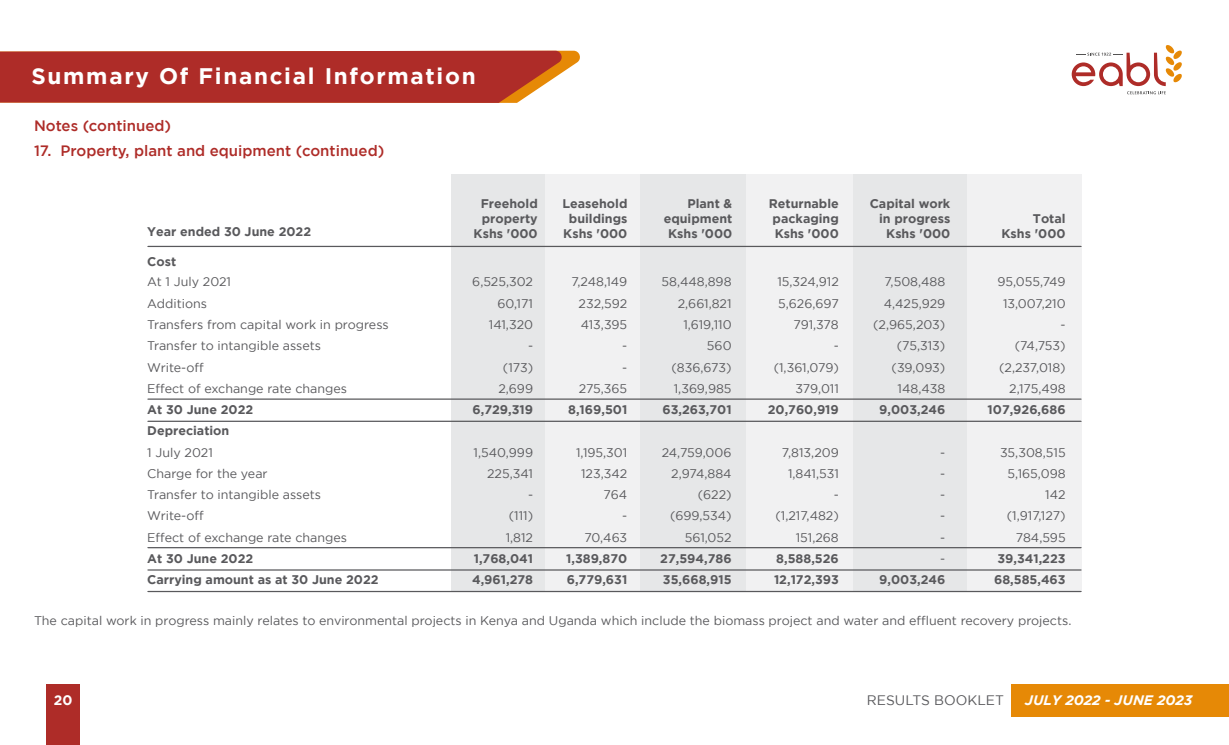
<style>
.page{position:relative;width:1229px;height:745px;background:#fff}
.page>*{position:absolute;margin:0;border:0;box-sizing:border-box;transform-origin:0 0}
.t1{font:700 22.5px "Gotham";letter-spacing:.075em;color:#fff}
.t2{font:500 15px "Gotham";color:#ae2c28}
.t3{font:italic 700 13.75px "Gotham";color:#fff}
.t4{font:13.75px "Gotham";color:#59595c}
.t5{font:700 13.75px "Gotham";color:#fff}
.t6{font:12.5px/21.2px "Gotham";color:#59595c;text-align:right}
.t7{font:700 12.5px/15px "Gotham";color:#59595c}
</style>
<div class="page">
<div style="left:1011px;top:683px;width:218px;height:33px;background:#e68906"></div>
<div style="left:47px;top:683px;width:33px;height:61px;background:#ae2c28"></div>
<svg style="left:1071px;top:45px;width:111px;height:49px"></svg>
<svg style="left:0;top:51px;width:580px;height:52px;background:#b33930"></svg>
<div style="left:451px;top:174px;width:94px;height:417px;background:#e6e7e8"></div>
<div style="left:545px;top:174px;width:95px;height:417px;background:#f1f1f2"></div>
<div style="left:640px;top:174px;width:106px;height:417px;background:#e6e7e8"></div>
<div style="left:746px;top:174px;width:107px;height:417px;background:#f1f1f2"></div>
<div style="left:853px;top:174px;width:114px;height:417px;background:#e6e7e8"></div>
<div style="left:967px;top:174px;width:114px;height:417px;background:#f1f1f2"></div>
<svg style="left:147px;top:246px;width:934px;height:1px"></svg>
<svg style="left:147px;top:398px;width:934px;height:1px"></svg>
<svg style="left:147px;top:420px;width:934px;height:1px"></svg>
<svg style="left:147px;top:569px;width:934px;height:1px"></svg>
<svg style="left:147px;top:547px;width:934px;height:1px"></svg>
<svg style="left:148px;top:590px;width:933px;height:1px"></svg>
<h1 class="t1" style="left:32px;top:63px;width:446px">Summary Of Financial Information</h1>
<p class="t2" style="left:34px;top:117px;width:139px">Notes (continued)</p>
<p class="t2" style="left:34px;top:142px;width:352px">17. Property, plant and equipment (continued)</p>
<p class="t7" style="left:147px;top:223px;width:165px">Year ended 30 June 2022</p>
<p class="t7" style="left:147px;top:253px;width:30px">Cost</p>
<p class="t6" style="left:147px;top:271px;width:243px;text-align:left">At 1 July 2021<br>Additions<br>Transfers from capital work in progress<br>Transfer to intangible assets<br>Write-off<br>Effect of exchange rate changes</p>
<p class="t7" style="left:147px;top:398px;width:107px;line-height:21.2px">At 30 June 2022<br>Depreciation</p>
<p class="t6" style="left:147px;top:441px;width:201px;text-align:left">1 July 2021<br>Charge for the year<br>Transfer to intangible assets<br>Write-off<br>Effect of exchange rate changes</p>
<p class="t7" style="left:147px;top:547px;width:233px;line-height:21.2px">At 30 June 2022<br>Carrying amount as at 30 June 2022</p>
<p class="t7" style="left:473px;top:195px;width:66px;text-align:right">Freehold property<br>Kshs '000</p>
<p class="t7" style="left:562px;top:195px;width:67px;text-align:center">Leasehold buildings<br>Kshs '000</p>
<p class="t7" style="left:663px;top:195px;width:70px;text-align:right">Plant &amp; equipment<br>Kshs '000</p>
<p class="t7" style="left:869px;top:195px;width:82px;text-align:right">Capital work in progress<br>Kshs '000</p>
<p class="t7" style="left:769px;top:195px;width:71px;text-align:center">Returnable packaging<br>Kshs '000</p>
<p class="t6" style="left:472px;top:271px;width:62px">6,525,302<br>60,171<br>141,320<br>-<br>(173)<br>2,699</p>
<p class="t7" style="left:472px;top:401px;width:62px">6,729,319</p>
<p class="t6" style="left:473px;top:441px;width:61px">1,540,999<br>225,341<br>-<br>(111)<br>1,812</p>
<p class="t7" style="left:472px;top:547px;width:62px;line-height:21.2px">1,768,041<br>4,961,278</p>
<p class="t6" style="left:571px;top:271px;width:57px">7,248,149<br>232,592<br>413,395<br>-<br>-<br>275,365</p>
<p class="t7" style="left:568px;top:401px;width:61px">8,169,501</p>
<p class="t6" style="left:576px;top:441px;width:53px">1,195,301<br>123,342<br>764<br>-<br>70,463</p>
<p class="t7" style="left:566px;top:547px;width:63px;line-height:21.2px">1,389,870<br>6,779,631</p>
<p class="t6" style="left:661px;top:271px;width:72px">58,448,898<br>2,661,821<br>1,619,110<br>560 (836,673)<br>1,369,985</p>
<p class="t7" style="left:662px;top:401px;width:71px">63,263,701</p>
<p class="t6" style="left:662px;top:441px;width:71px">24,759,006<br>2,974,884 (622) (699,534)<br>561,052</p>
<p class="t7" style="left:660px;top:547px;width:73px;line-height:21.2px">27,594,786<br>35,668,915</p>
<p class="t6" style="left:773px;top:271px;width:67px">15,324,912<br>5,626,697<br>791,378<br>- (1,361,079)<br>379,011</p>
<p class="t7" style="left:768px;top:401px;width:73px">20,760,919</p>
<p class="t6" style="left:775px;top:441px;width:65px">7,813,209<br>1,841,531<br>- (1,217,482)<br>151,268</p>
<p class="t7" style="left:774px;top:547px;width:66px;line-height:21.2px">8,588,526<br>12,172,393</p>
<p class="t6" style="left:873px;top:271px;width:74px">7,508,488<br>4,425,929 (2,965,203) (75,313) (39,093)<br>148,438</p>
<p class="t7" style="left:879px;top:401px;width:68px">9,003,246</p>
<p class="t6" style="left:940px;top:441px;width:7px;text-align:justify">- - - - - -</p>
<p class="t7" style="left:879px;top:571px;width:68px">9,003,246</p>
<p class="t7" style="left:1001px;top:210px;width:66px;text-align:right">Total<br>Kshs '000</p>
<p class="t6" style="left:997px;top:271px;width:70px">95,055,749<br>13,007,210 -<br>(74,753) (2,237,018)<br>2,175,498</p>
<p class="t7" style="left:987px;top:401px;width:80px">107,926,686</p>
<p class="t6" style="left:1000px;top:441px;width:67px">35,308,515<br>5,165,098<br>142 (1,917,127)<br>784,595</p>
<p class="t7" style="left:994px;top:547px;width:73px;line-height:21.2px">39,341,223<br>68,585,463</p>
<p class="t6" style="left:34px;top:609px;width:1039px">The capital work in progress mainly relates to environmental projects in Kenya and Uganda which include the biomass project and water and effluent recovery projects.</p>
<p class="t5" style="left:54px;top:692px;width:20px">20</p>
<p class="t4" style="left:867px;top:692px;width:138px">RESULTS BOOKLET</p>
<p class="t3" style="left:1025px;top:691px;width:169px">JULY 2022 - JUNE 2023</p>
</div>
